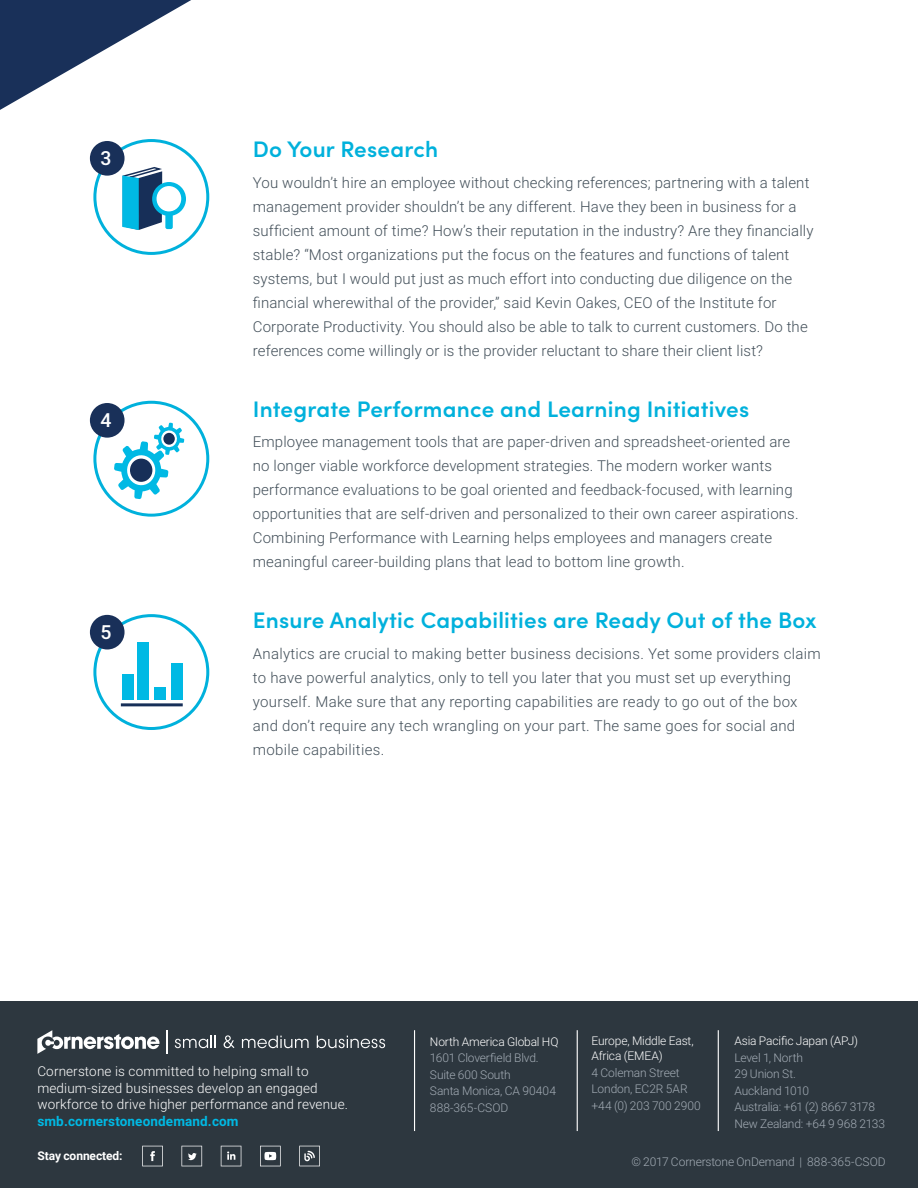
<style>
.page{position:relative;width:918px;height:1188px;background:#fff}
.page>*{position:absolute;margin:0;border:0;box-sizing:border-box;transform-origin:0 0}
.sub{font:600 22.5px "Sofia Pro";letter-spacing:.01em;color:#00b1dc}
.Sub_Sub{font:500 19.35px "Roboto";color:#fff}
.body{font:300 15px/24px "Roboto";letter-spacing:.01em;color:#424f59}
.t1{font:300 13.5px/16.5px "Roboto";letter-spacing:.01em;color:#fff}
.FOOTER_COPYRIGHT_3_A{font:300 12px "Roboto";letter-spacing:-.015em;color:#a3acb5}
.FOOTER_COPYRIGHT_3_A-2{font:300 12px/15px "Roboto";letter-spacing:-.015em;color:#fff}
.FOOTER_COPYRIGHT{font:300 12px "Roboto";letter-spacing:-.01em;color:#a3acb5}
.STAY_CONNECTED{font:700 12px "Roboto";letter-spacing:-.005em;color:#fff}
.s1{font-weight:700;color:#00b9e4}
</style>
<div class="page">
<div style="left:93px;top:614px;width:116px;height:116px;border:3px solid #00b1dc;border-radius:50%"></div>
<div style="left:93px;top:401px;width:116px;height:116px;border:3px solid #00b1dc;border-radius:50%"></div>
<hr style="left:121px;top:703px;width:62px;height:3px;background:#172f58">
<div style="left:171px;top:663px;width:12px;height:37px;background:#00b9e4"></div>
<div style="left:155px;top:687px;width:11px;height:13px;background:#00b9e4"></div>
<div style="left:138px;top:642px;width:11px;height:58px;background:#00b9e4"></div>
<div style="left:122px;top:674px;width:11px;height:26px;background:#00b9e4"></div>
<div style="left:93px;top:139px;width:116px;height:116px;border:3px solid #00b1dc;border-radius:50%"></div>
<div style="left:90px;top:141px;width:35px;height:35px;background:#193059;border-radius:50%"></div>
<div style="left:90px;top:403px;width:35px;height:35px;background:#193059;border-radius:50%"></div>
<div style="left:90px;top:615px;width:35px;height:35px;background:#193059;border-radius:50%"></div>
<svg style="left:122px;top:166px;width:64px;height:64px"></svg>
<svg style="left:0;top:0;width:191px;height:110px"></svg>
<div style="left:157px;top:186px;width:24px;height:25px;background:#fff;border-radius:50%"></div>
<div style="left:0;top:1002px;width:918px;height:186px;background:#2d373f"></div>
<hr style="left:414px;top:1030px;width:1px;height:101px;background:#fff">
<hr style="left:577px;top:1030px;width:1px;height:101px;background:#fff">
<hr style="left:718px;top:1030px;width:1px;height:101px;background:#fff">
<svg style="left:37px;top:1030px;width:122px;height:24px"></svg>
<svg style="left:167px;top:1030px;width:1px;height:24px"></svg>
<svg style="left:175px;top:1036px;width:41px;height:12px"></svg>
<svg style="left:224px;top:1035px;width:10px;height:13px"></svg>
<svg style="left:242px;top:1036px;width:67px;height:12px"></svg>
<svg style="left:317px;top:1036px;width:68px;height:12px"></svg>
<svg style="left:221px;top:1146px;width:20px;height:20px"></svg>
<svg style="left:260px;top:1146px;width:21px;height:20px"></svg>
<svg style="left:142px;top:1146px;width:21px;height:20px"></svg>
<svg style="left:181px;top:1146px;width:21px;height:20px"></svg>
<svg style="left:299px;top:1146px;width:21px;height:20px"></svg>
<svg style="left:114px;top:423px;width:70px;height:76px"></svg>
<div style="left:130px;top:459px;width:22px;height:23px;background:#172f58;border-radius:50%"></div>
<div style="left:163px;top:433px;width:12px;height:12px;background:#172f58;border-radius:50%"></div>
<p class="Sub_Sub" style="left:100px;top:145px;width:13px">3</p>
<p class="Sub_Sub" style="left:100px;top:407px;width:13px">4</p>
<p class="Sub_Sub" style="left:100px;top:619px;width:13px">5</p>
<p class="sub" style="left:253px;top:132px;width:187px">Do Your Research</p>
<p class="body" style="left:253px;top:170px;width:562px">You wouldn’t hire an employee without checking references; partnering with a talent management provider shouldn’t be any different. Have they been in business for a sufficient amount of time? How’s their reputation in the industry? Are they financially stable? “Most organizations put the focus on the features and functions of talent systems, but I would put just as much effort into conducting due diligence on the financial wherewithal of the provider,” said Kevin Oakes, CEO of the Institute for Corporate Productivity. You should also be able to talk to current customers. Do the references come willingly or is the provider reluctant to share their client list?</p>
<p class="sub" style="left:253px;top:392px;width:498px">Integrate Performance and Learning Initiatives</p>
<p class="body" style="left:253px;top:429px;width:547px">Employee management tools that are paper-driven and spreadsheet-oriented are no longer viable workforce development strategies. The modern worker wants performance evaluations to be goal oriented and feedback-focused, with learning opportunities that are self-driven and personalized to their own career aspirations.<br>Combining Performance with Learning helps employees and managers create meaningful career-building plans that lead to bottom line growth.</p>
<p class="sub" style="left:253px;top:603px;width:565px">Ensure Analytic Capabilities are Ready Out of the Box</p>
<p class="body" style="left:253px;top:641px;width:569px">Analytics are crucial to making better business decisions. Yet some providers claim to have powerful analytics, only to tell you later that you must set up everything yourself. Make sure that any reporting capabilities are ready to go out of the box and don’t require any tech wrangling on your part. The same goes for social and mobile capabilities.</p>
<p class="t1" style="left:37px;top:1063px;width:312px">Cornerstone is committed to helping small to medium-sized businesses develop an engaged workforce to drive higher performance and revenue. <span class="s1">smb.cornerstoneondemand.com</span></p>
<p class="FOOTER_COPYRIGHT_3_A-2" style="left:430px;top:1034px;width:130px">North America Global HQ</p>
<p class="FOOTER_COPYRIGHT_3_A" style="left:430px;top:1050px;width:110px">1601 Cloverfield Blvd.</p>
<p class="FOOTER_COPYRIGHT_3_A" style="left:430px;top:1066px;width:82px">Suite 600 South</p>
<p class="FOOTER_COPYRIGHT_3_A" style="left:430px;top:1083px;width:128px">Santa Monica, CA 90404</p>
<p class="FOOTER_COPYRIGHT_3_A" style="left:430px;top:1099px;width:80px">888-365-CSOD</p>
<p class="FOOTER_COPYRIGHT_3_A-2" style="left:592px;top:1033px;width:104px">Europe, Middle East,<br>Africa (EMEA)</p>
<p class="FOOTER_COPYRIGHT_3_A" style="left:592px;top:1064px;width:90px">4 Coleman Street</p>
<p class="FOOTER_COPYRIGHT_3_A" style="left:592px;top:1081px;width:98px">London, EC2R 5AR</p>
<p class="FOOTER_COPYRIGHT_3_A" style="left:592px;top:1097px;width:111px">+44 (0) 203 700 2900</p>
<p class="FOOTER_COPYRIGHT_3_A-2" style="left:734px;top:1033px;width:125px">Asia Pacific Japan (APJ)</p>
<p class="FOOTER_COPYRIGHT_3_A" style="left:734px;top:1049px;width:70px">Level 1, North</p>
<p class="FOOTER_COPYRIGHT_3_A" style="left:734px;top:1065px;width:63px">29 Union St.</p>
<p class="FOOTER_COPYRIGHT_3_A" style="left:734px;top:1082px;width:76px">Auckland 1010</p>
<p class="FOOTER_COPYRIGHT_3_A" style="left:734px;top:1098px;width:142px">Australia: +61 (2) 8667 3178</p>
<p class="FOOTER_COPYRIGHT_3_A" style="left:734px;top:1115px;width:152px">New Zealand: +64 9 968 2133</p>
<p class="STAY_CONNECTED" style="left:37px;top:1148px;width:87px">Stay connected:</p>
<p class="FOOTER_COPYRIGHT" style="left:631px;top:1154px;width:256px">© 2017 Cornerstone OnDemand | 888-365-CSOD</p>
</div>
